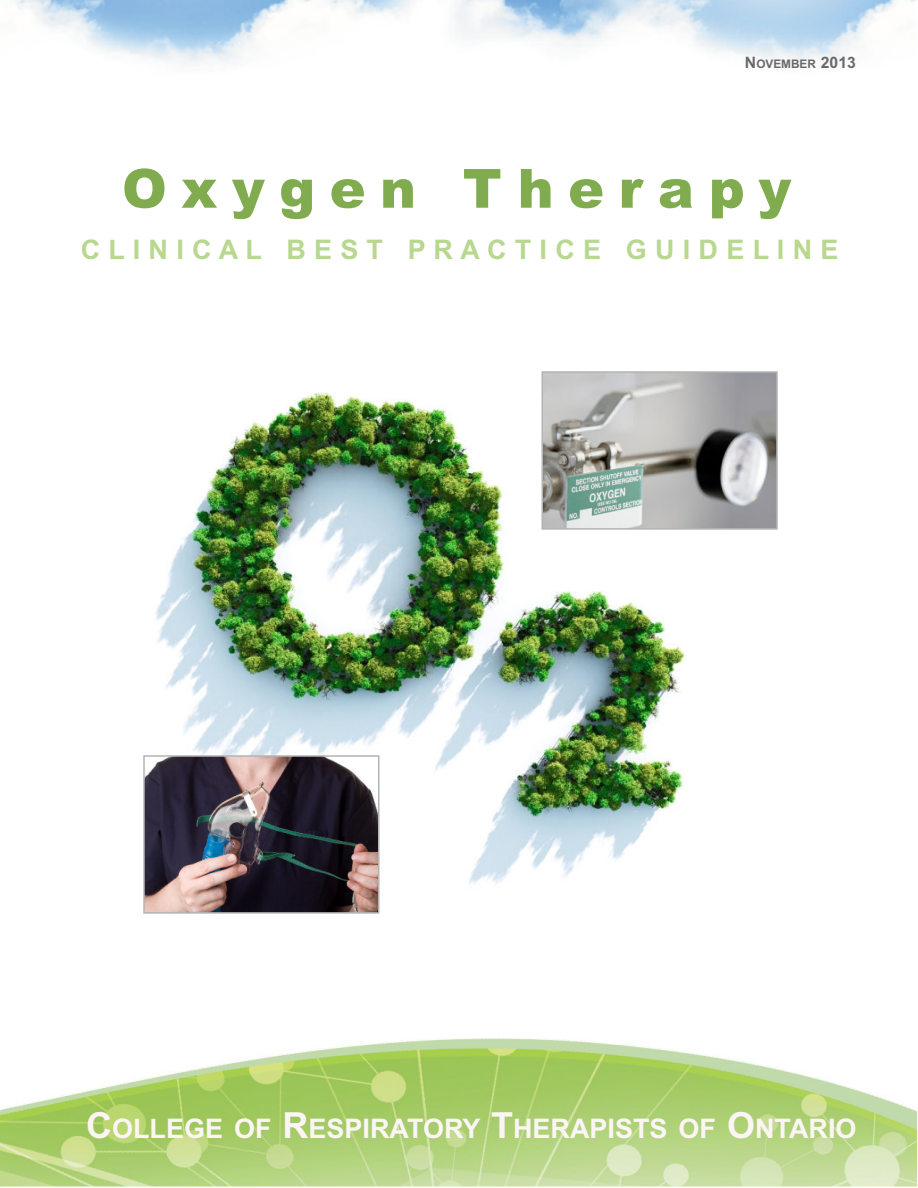
<style>
.page{position:relative;width:918px;height:1188px;background:#fff}
.page>*{position:absolute;margin:0;border:0;box-sizing:border-box;transform-origin:0 0}
.t1{font:900 54px "Arial";letter-spacing:.265em;color:#80ab4e}
.t2{font:700 27px "Arial";color:#fcf5f6}
.t3{font:700 27px "Arial";letter-spacing:.305em;color:#b8d78f}
.t4{font:700 11.85px "Arial";color:#696969}
.s1{font-size:15.75px}
.s2{font-size:36px}
</style>
<div class="page">
<img style="left:0;top:1038px;width:917px;height:148px">
<img style="left:15px;top:0;width:901px;height:65px">
<img style="left:155px;top:392px;width:531px;height:492px">
<img style="left:544px;top:374px;width:231px;height:153px">
<div style="left:541px;top:371px;width:237px;height:159px;border:2px solid #b4b4b4"></div>
<img style="left:146px;top:758px;width:231px;height:153px">
<div style="left:143px;top:755px;width:237px;height:159px;border:2px solid #b4b4b4"></div>
<p class="t4" style="left:745px;top:57px;width:112px"><span class="s1">N</span>OVEMBER <span class="s1">2013</span></p>
<h1 class="t1" style="left:122px;top:157px;width:671px">Oxygen Therapy</h1>
<p class="t3" style="left:81px;top:234px;width:759px">CLINICAL BEST PRACTICE GUIDELINE</p>
<p class="t2" style="left:86px;top:1113px;width:772px"><span class="s2">C</span>OLLEGE OF <span class="s2">R</span>ESPIRATORY <span class="s2">T</span>HERAPISTS OF <span class="s2">O</span>NTARIO</p>
</div>
